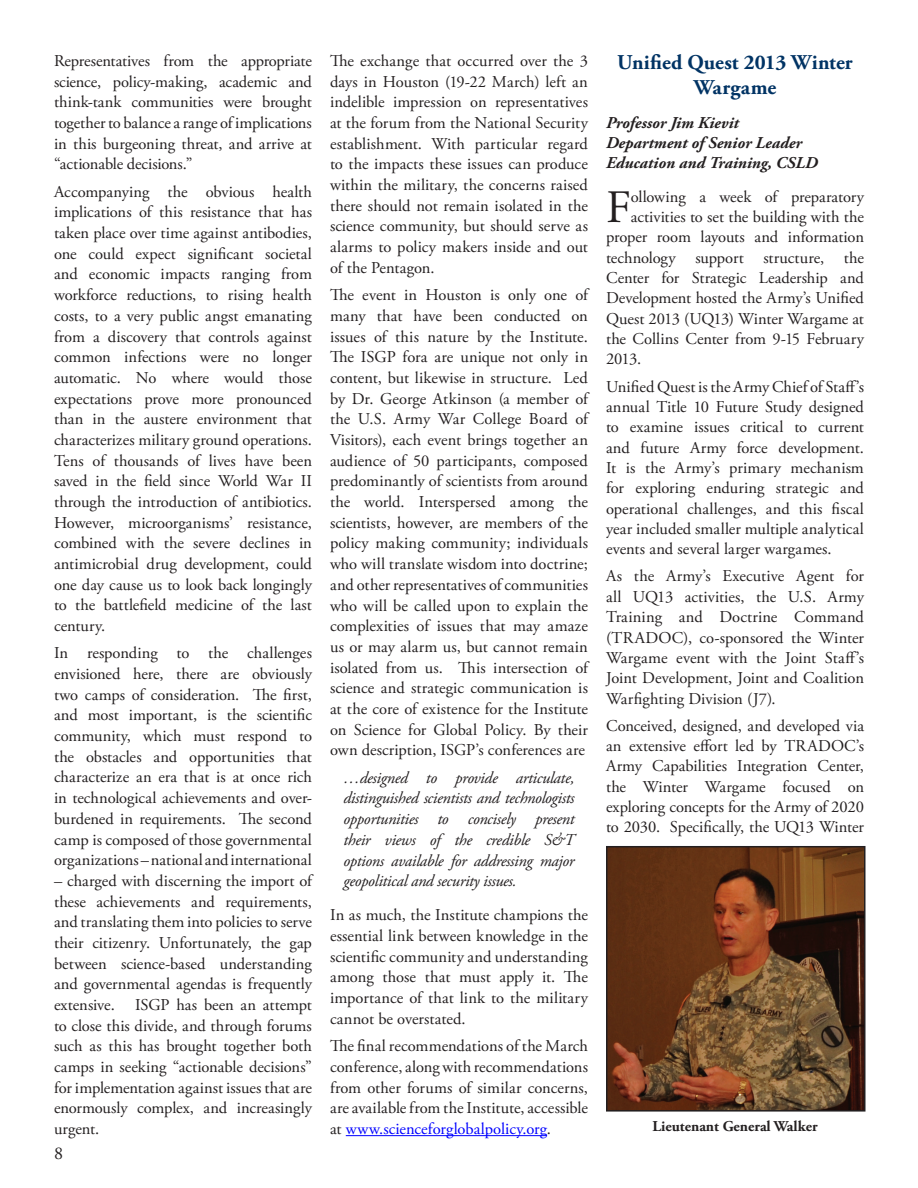
<style>
.page{position:relative;width:918px;height:1188px;background:#fff}
.page>*{position:absolute;margin:0;border:0;box-sizing:border-box;transform-origin:0 0}
.Article_paragraph{font:46.35px "Adobe Garamond Pro";color:#231f20}
.Article_headline{font:700 21px/24.6px "Adobe Garamond Pro";letter-spacing:.005em;color:#003364;text-align:center}
.t1{font:18px "Adobe Garamond Pro";color:#231f20}
.Article_paragraph-2{font:16.5px/20.7px "Adobe Garamond Pro";color:#231f20;text-align:justify}
.Block_Text{font:italic 16.5px/20.7px "Adobe Garamond Pro";letter-spacing:-.02em;color:#231f20;text-align:justify}
.Author_byline{font:italic 700 16.5px/20.4px "Adobe Garamond Pro";color:#231f20}
.Author{font:italic 700 16.5px "Adobe Garamond Pro";color:#231f20}
.t2{font:700 15px "Adobe Garamond Pro";color:#231f20}
.s1{color:#00f}
</style>
<div class="page">
<hr style="left:346px;top:1135px;width:201px;height:1px;background:#00f">
<img style="left:609px;top:849px;width:254px;height:260px">
<div style="left:606px;top:846px;width:260px;height:266px;border:2px solid #231f20"></div>
<p class="Article_paragraph-2" style="left:54px;top:51px;width:260px">Representatives from the appropriate science, policy-making, academic and think-tank communities were brought together to balance a range of implications in this burgeoning threat, and arrive at “actionable decisions.”</p>
<p class="Article_paragraph-2" style="left:54px;top:182px;width:260px">Accompanying the obvious health implications of this resistance that has taken place over time against antibodies, one could expect significant societal and economic impacts ranging from workforce reductions, to rising health costs, to a very public angst emanating from a discovery that controls against common infections were no longer automatic. No where would those expectations prove more pronounced than in the austere environment that characterizes military ground operations.<br>Tens of thousands of lives have been saved in the field since World War II through the introduction of antibiotics.<br>However, microorganisms’ resistance, combined with the severe declines in antimicrobial drug development, could one day cause us to look back longingly to the battlefield medicine of the last century.</p>
<p class="Article_paragraph-2" style="left:54px;top:643px;width:260px">In responding to the challenges envisioned here, there are obviously two camps of consideration. The first, and most important, is the scientific community, which must respond to the obstacles and opportunities that characterize an era that is at once rich in technological achievements and over&shy;burdened in requirements. The second camp is composed of those governmental organizations – national and international</p>
<p class="Article_paragraph-2" style="left:54px;top:871px;width:260px">– charged with discerning the import of these achievements and requirements, and translating them into policies to serve their citizenry. Unfortunately, the gap between science-based understanding and governmental agendas is frequently extensive. ISGP has been an attempt to close this divide, and through forums such as this has brought together both camps in seeking “actionable decisions” for implementation against issues that are enormously complex, and increasingly urgent.</p>
<p class="t1" style="left:54px;top:1142px;width:10px">8</p>
<p class="Article_paragraph-2" style="left:330px;top:51px;width:260px">The exchange that occurred over the 3 days in Houston (19-22 March) left an indelible impression on representatives at the forum from the National Security establishment. With particular regard to the impacts these issues can produce within the military, the concerns raised there should not remain isolated in the science community, but should serve as alarms to policy makers inside and out of the Pentagon.</p>
<p class="Article_paragraph-2" style="left:330px;top:285px;width:260px">The event in Houston is only one of many that have been conducted on issues of this nature by the Institute.<br>The ISGP fora are unique not only in content, but likewise in structure. Led by Dr. George Atkinson (a member of the U.S. Army War College Board of Visitors), each event brings together an audience of 50 participants, composed predominantly of scientists from around the world. Interspersed among the scientists, however, are members of the policy making community; individuals who will translate wisdom into doctrine; and other representatives of communities who will be called upon to explain the complexities of issues that may amaze us or may alarm us, but cannot remain isolated from us. This intersection of science and strategic communication is at the core of existence for the Institute on Science for Global Policy. By their own description, ISGP’s conferences are</p>
<p class="Block_Text" style="left:344px;top:768px;width:233px">…designed to provide articulate, distinguished scientists and technologists opportunities to concisely present their views of the credible S&amp;T options available for addressing major geopolitical and security issues.</p>
<p class="Article_paragraph-2" style="left:330px;top:905px;width:260px">In as much, the Institute champions the essential link between knowledge in the scientific community and understanding among those that must apply it. The importance of that link to the military cannot be overstated.</p>
<p class="Article_paragraph-2" style="left:330px;top:1036px;width:260px">The final recommendations of the March conference, along with recommendations from other forums of similar concerns, are available from the Institute, accessible at <span class="s1">www.scienceforglobalpolicy.org</span>.</p>
<p class="Article_headline" style="left:617px;top:51px;width:237px">Unified Quest 2013 Winter<br>Wargame</p>
<p class="Author" style="left:606px;top:113px;width:134px">Professor Jim Kievit</p>
<p class="Author_byline" style="left:606px;top:133px;width:213px">Department of Senior Leader<br>Education and Training, CSLD</p>
<p class="Article_paragraph" style="left:606px;top:179px;width:26px">F</p>
<p class="Article_paragraph-2" style="left:631px;top:187px;width:235px">ollowing a week of preparatory</p>
<p class="Article_paragraph-2" style="left:631px;top:207px;width:235px">activities to set the building with the</p>
<p class="Article_paragraph-2" style="left:606px;top:227px;width:260px">proper room layouts and information</p>
<p class="Article_paragraph-2" style="left:606px;top:248px;width:260px">technology support structure, the</p>
<p class="Article_paragraph-2" style="left:606px;top:268px;width:260px">Center for Strategic Leadership and</p>
<p class="Article_paragraph-2" style="left:606px;top:288px;width:260px">Development hosted the Army’s Unified</p>
<p class="Article_paragraph-2" style="left:606px;top:309px;width:260px">Quest 2013 (UQ13) Winter Wargame at</p>
<p class="Article_paragraph-2" style="left:606px;top:329px;width:259px">the Collins Center from 9-15 February</p>
<p class="Article_paragraph-2" style="left:606px;top:349px;width:37px">2013.</p>
<p class="Article_paragraph-2" style="left:606px;top:377px;width:260px">Unified Quest is the Army Chief of Staff’s annual Title 10 Future Study designed to examine issues critical to current and future Army force development.<br>It is the Army’s primary mechanism for exploring enduring strategic and operational challenges, and this fiscal year included smaller multiple analytical events and several larger wargames.</p>
<p class="Article_paragraph-2" style="left:606px;top:567px;width:260px">As the Army’s Executive Agent for all UQ13 activities, the U.S. Army Training and Doctrine Command (TRADOC), co-sponsored the Winter Wargame event with the Joint Staff’s Joint Development, Joint and Coalition Warfighting Division (J7).</p>
<p class="Article_paragraph-2" style="left:606px;top:716px;width:260px">Conceived, designed, and developed via an extensive effort led by TRADOC’s Army Capabilities Integration Center, the Winter Wargame focused on exploring concepts for the Army of 2020 to 2030. Specifically, the UQ13 Winter</p>
<p class="t2" style="left:652px;top:1118px;width:167px">Lieutenant General Walker</p>
</div>
